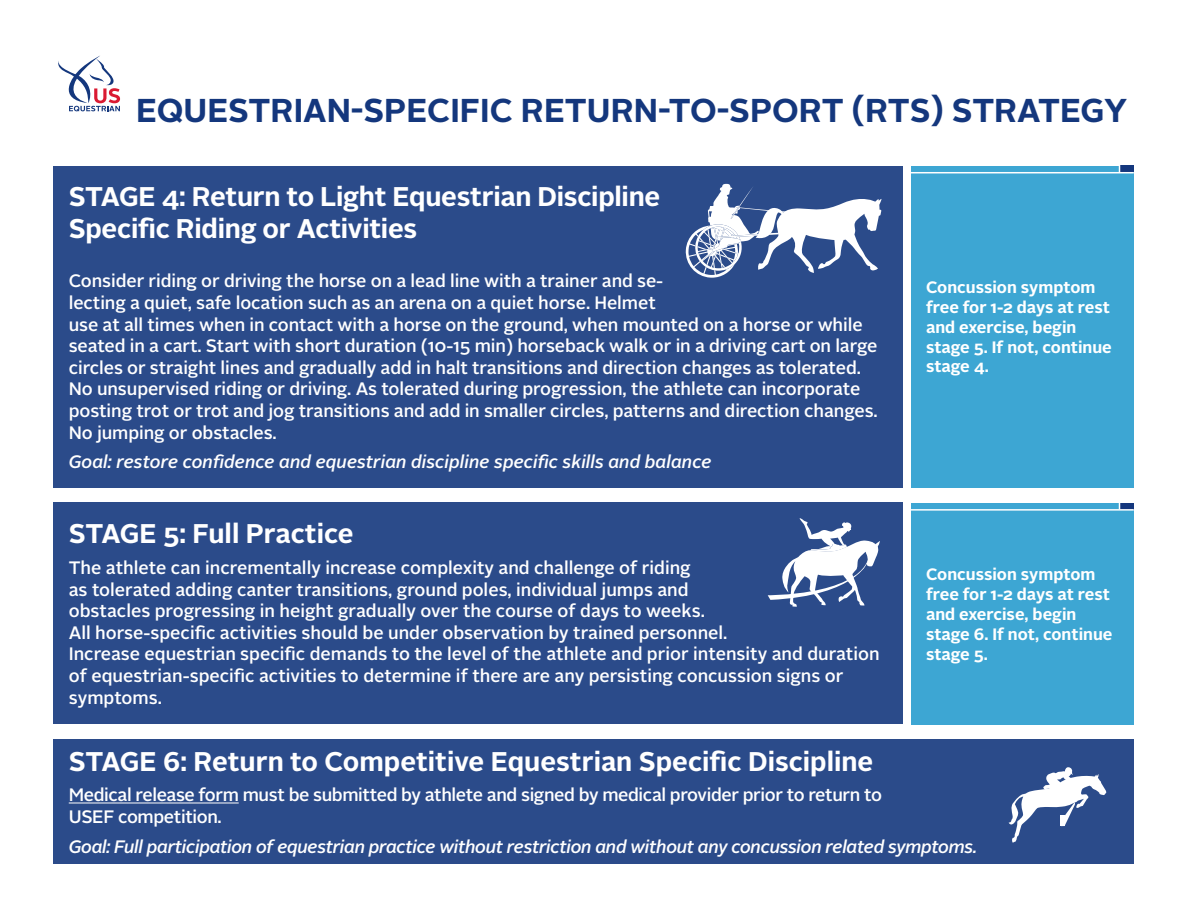
<style>
.page{position:relative;width:1188px;height:918px;background:#fff}
.page>*{position:absolute;margin:0;border:0;box-sizing:border-box;transform-origin:0 0}
.t1{font:700 33px "Alright Sans";color:#14377d}
.t2{font:700 27px/32.4px "Alright Sans";letter-spacing:-.01em;color:#fff}
.t3{font:500 18px/21.6px "Alright Sans";letter-spacing:-.005em;color:#fff}
.t4{font:italic 500 18px "Alright Sans";letter-spacing:-.02em;color:#fff}
.t5{font:italic 500 18px "Alright Sans";color:#fff}
.t6{font:700 16.5px/19.8px "Alright Sans";color:#fff}
</style>
<div class="page">
<div style="left:54px;top:166px;width:849px;height:321px;background:#2b4b8a"></div>
<div style="left:54px;top:502px;width:849px;height:222px;background:#2b4b8a"></div>
<div style="left:911px;top:503px;width:223px;height:221px;background:#3da6d3"></div>
<div style="left:911px;top:166px;width:223px;height:321px;background:#3da6d3"></div>
<div style="left:1120px;top:503px;width:14px;height:6px;background:#14377d"></div>
<hr style="left:907px;top:509px;width:227px;height:2px;background:#fff">
<div style="left:1120px;top:166px;width:14px;height:6px;background:#14377d"></div>
<hr style="left:907px;top:172px;width:227px;height:1px;background:#fff">
<div style="left:54px;top:739px;width:1080px;height:125px;background:#2b4b8a"></div>
<hr style="left:69px;top:803px;width:170px;height:1px;background:#fff">
<svg style="left:768px;top:518px;width:112px;height:89px"></svg>
<svg style="left:685px;top:184px;width:197px;height:94px"></svg>
<svg style="left:1009px;top:767px;width:98px;height:76px"></svg>
<svg style="left:58px;top:56px;width:62px;height:55px"></svg>
<h1 class="t1" style="left:136px;top:87px;width:993px">EQUESTRIAN-SPECIFIC RETURN-TO-SPORT (RTS) STRATEGY</h1>
<h2 class="t2" style="left:69px;top:180px;width:593px">STAGE 4: Return to Light Equestrian Discipline<br>Specific Riding or Activities</h2>
<p class="t3" style="left:69px;top:271px;width:810px">Consider riding or driving the horse on a lead line with a trainer and se-<br>lecting a quiet, safe location such as an arena on a quiet horse. Helmet<br>use at all times when in contact with a horse on the ground, when mounted on a horse or while seated in a cart. Start with short duration (10-15 min) horseback walk or in a driving cart on large circles or straight lines and gradually add in halt transitions and direction changes as tolerated.<br>No unsupervised riding or driving. As tolerated during progression, the athlete can incorporate posting trot or trot and jog transitions and add in smaller circles, patterns and direction changes.<br>No jumping or obstacles.</p>
<p class="t5" style="left:69px;top:449px;width:644px">Goal: restore confidence and equestrian discipline specific skills and balance</p>
<p class="t6" style="left:926px;top:278px;width:187px">Concussion symptom free for 1-2 days at rest and exercise, begin stage 5. If not, continue stage 4.</p>
<h2 class="t2" style="left:69px;top:518px;width:286px">STAGE 5: Full Practice</h2>
<p class="t3" style="left:69px;top:557px;width:812px">The athlete can incrementally increase complexity and challenge of riding<br>as tolerated adding canter transitions, ground poles, individual jumps and<br>obstacles progressing in height gradually over the course of days to weeks.<br>All horse-specific activities should be under observation by trained personnel.<br>Increase equestrian specific demands to the level of the athlete and prior intensity and duration of equestrian-specific activities to determine if there are any persisting concussion signs or symptoms.</p>
<p class="t6" style="left:926px;top:565px;width:188px">Concussion symptom free for 1-2 days at rest and exercise, begin stage 6. If not, continue stage 5.</p>
<h2 class="t2" style="left:69px;top:745px;width:806px">STAGE 6: Return to Competitive Equestrian Specific Discipline</h2>
<p class="t3" style="left:69px;top:784px;width:815px">Medical release form must be submitted by athlete and signed by medical provider prior to return to<br>USEF competition.</p>
<p class="t4" style="left:69px;top:835px;width:910px">Goal: Full participation of equestrian practice without restriction and without any concussion related symptoms.</p>
</div>
